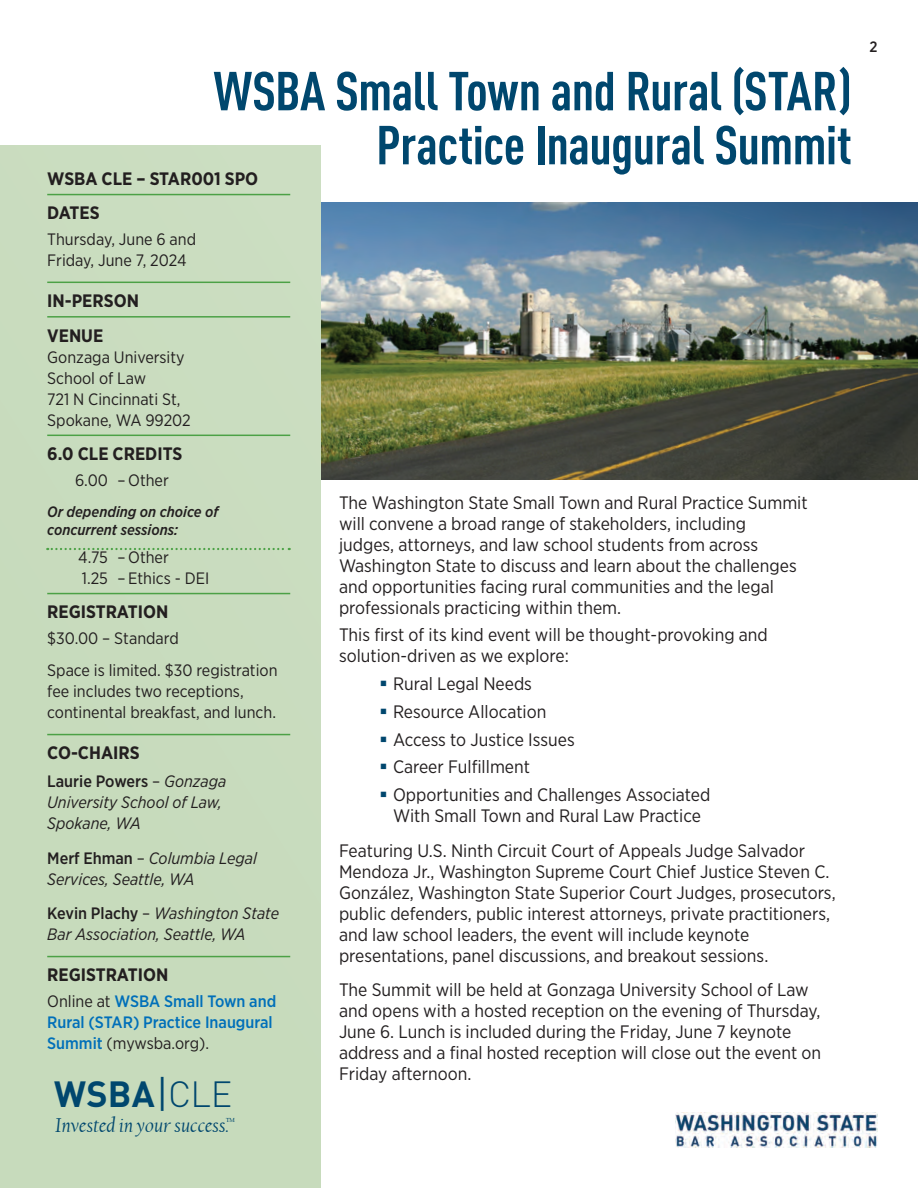
<style>
.page{position:relative;width:918px;height:1188px;background:#fff}
.page>*{position:absolute;margin:0;border:0;box-sizing:border-box;transform-origin:0 0}
.t1{font:700 condensed 54px/54px "DINOT";letter-spacing:-.01em;color:#00476e;text-align:right}
.t2{font:700 36px "DINOT";color:#00476e}
.t3{font:italic 21px "Californian FB";color:#00476e}
.P1{font:18px/21px "Gotham Narrow";color:#231f20}
.H5_rule{font:700 18px "Gotham Narrow";color:#231f20}
.H3_no_rule{font:700 18px "Gotham Narrow";color:#231f20}
.P1_callout{font:16.5px/21px "Gotham Narrow";color:#231f20}
.P1_callout-2{font:italic 16.5px/21px "Gotham Narrow";color:#231f20}
.P1_callout-3{font:500 16.5px/21px "Gotham Narrow";color:#006fb9}
.P1_callout-4{font:italic 500 15px/18px "Gotham Narrow";color:#231f20}
.t4{font:500 15px "Gotham Narrow";color:#231f20}
.s1{font-weight:500;font-style:normal}
.s2{font-style:normal}
.s3{font-weight:400;color:#231f20}
.s4{font-weight:400;font-size:39.6px}
.s5{font-weight:300}
</style>
<div class="page">
<img style="left:321px;top:203px;width:597px;height:277px">
<div style="left:0;top:145px;width:321px;height:1043px;background:#c7dbbc"></div>
<hr style="left:47px;top:194px;width:243px;height:1px;background:#4ca146">
<hr style="left:47px;top:282px;width:243px;height:1px;background:#4ca146">
<hr style="left:47px;top:316px;width:243px;height:2px;background:#4ca146">
<hr style="left:47px;top:435px;width:243px;height:1px;background:#4ca146">
<hr style="left:47px;top:593px;width:243px;height:1px;background:#4ca146">
<hr style="left:47px;top:734px;width:243px;height:1px;background:#4ca146">
<hr style="left:47px;top:956px;width:243px;height:1px;background:#4ca146">
<img style="left:675px;top:1113px;width:203px;height:35px">
<svg style="left:47px;top:548px;width:243px;height:2px"></svg>
<h4 class="t1" style="left:214px;top:63px;width:640px">WSBA Small Town and Rural (STAR)<br>Practice Inaugural Summit</h4>
<p class="H3_no_rule" style="left:47px;top:167px;width:213px">WSBA CLE – STAR001 SPO</p>
<p class="H5_rule" style="left:47px;top:201px;width:54px">DATES</p>
<p class="P1_callout" style="left:47px;top:228px;width:150px">Thursday, June 6 and<br>Friday, June 7, 2024</p>
<p class="H5_rule" style="left:47px;top:289px;width:93px">IN-PERSON</p>
<p class="H5_rule" style="left:47px;top:324px;width:58px">VENUE</p>
<p class="P1_callout" style="left:47px;top:346px;width:139px">Gonzaga University<br>School of Law</p>
<p class="P1_callout" style="left:47px;top:388px;width:145px">721 N Cincinnati St,<br>Spokane, WA 99202</p>
<p class="H5_rule" style="left:47px;top:442px;width:137px">6.0 CLE CREDITS</p>
<p class="P1_callout" style="left:75px;top:469px;width:95px">6.00 – Other</p>
<p class="P1_callout-4" style="left:47px;top:503px;width:173px">Or depending on choice of concurrent sessions:</p>
<p class="P1_callout" style="left:78px;top:546px;width:92px">4.75 – Other</p>
<p class="P1_callout" style="left:82px;top:567px;width:129px">1.25 – Ethics - DEI</p>
<p class="H5_rule" style="left:47px;top:600px;width:123px">REGISTRATION</p>
<p class="P1_callout" style="left:47px;top:627px;width:133px">$30.00 – Standard</p>
<p class="P1_callout" style="left:47px;top:659px;width:232px">Space is limited. $30 registration fee includes two receptions, continental breakfast, and lunch.</p>
<p class="H5_rule" style="left:47px;top:741px;width:94px">CO-CHAIRS</p>
<p class="P1_callout-2" style="left:47px;top:770px;width:181px"><span class="s1">Laurie Powers</span> <span class="s2">–</span> Gonzaga<br>University School of Law,<br>Spokane, WA</p>
<p class="P1_callout-2" style="left:47px;top:847px;width:211px"><span class="s1">Merf Ehman</span> <span class="s2">–</span> Columbia Legal<br>Services, Seattle, WA</p>
<p class="P1_callout-2" style="left:47px;top:902px;width:233px"><span class="s1">Kevin Plachy</span> <span class="s2">–</span> Washington State<br>Bar Association, Seattle, WA</p>
<p class="H5_rule" style="left:47px;top:963px;width:123px">REGISTRATION</p>
<p class="P1_callout-3" style="left:47px;top:990px;width:231px"><span class="s3">Online at</span> WSBA Small Town and<br>Rural (STAR) Practice Inaugural<br>Summit <span class="s3">(mywsba.org).</span></p>
<p class="t2" style="left:54px;top:1071px;width:180px">WSBA<span class="s4">|</span><span class="s5">CLE</span></p>
<p class="t3" style="left:55px;top:1114px;width:182px">Invested in your success.<sup>™</sup></p>
<p class="P1" style="left:339px;top:491px;width:470px">The Washington State Small Town and Rural Practice Summit will convene a broad range of stakeholders, including<br>judges, attorneys, and law school students from across Washington State to discuss and learn about the challenges and opportunities facing rural communities and the legal professionals practicing within them.</p>
<p class="P1" style="left:339px;top:624px;width:430px">This first of its kind event will be thought-provoking and solution-driven as we explore:</p>
<p class="P1" style="left:393px;top:673px;width:141px">Rural Legal Needs</p>
<p class="P1" style="left:393px;top:701px;width:155px">Resource Allocation</p>
<p class="P1" style="left:393px;top:728px;width:183px">Access to Justice Issues</p>
<p class="P1" style="left:393px;top:756px;width:139px">Career Fulfillment</p>
<p class="P1" style="left:393px;top:784px;width:319px">Opportunities and Challenges Associated<br>With Small Town and Rural Law Practice</p>
<p class="P1" style="left:339px;top:839px;width:498px">Featuring U.S. Ninth Circuit Court of Appeals Judge Salvador Mendoza Jr., Washington Supreme Court Chief Justice Steven C.<br>González, Washington State Superior Court Judges, prosecutors, public defenders, public interest attorneys, private practitioners, and law school leaders, the event will include keynote presentations, panel discussions, and breakout sessions.</p>
<p class="P1" style="left:339px;top:979px;width:484px">The Summit will be held at Gonzaga University School of Law and opens with a hosted reception on the evening of Thursday, June 6. Lunch is included during the Friday, June 7 keynote address and a final hosted reception will close out the event on Friday afternoon.</p>
<p class="t4" style="left:869px;top:38px;width:10px">2</p>
</div>
